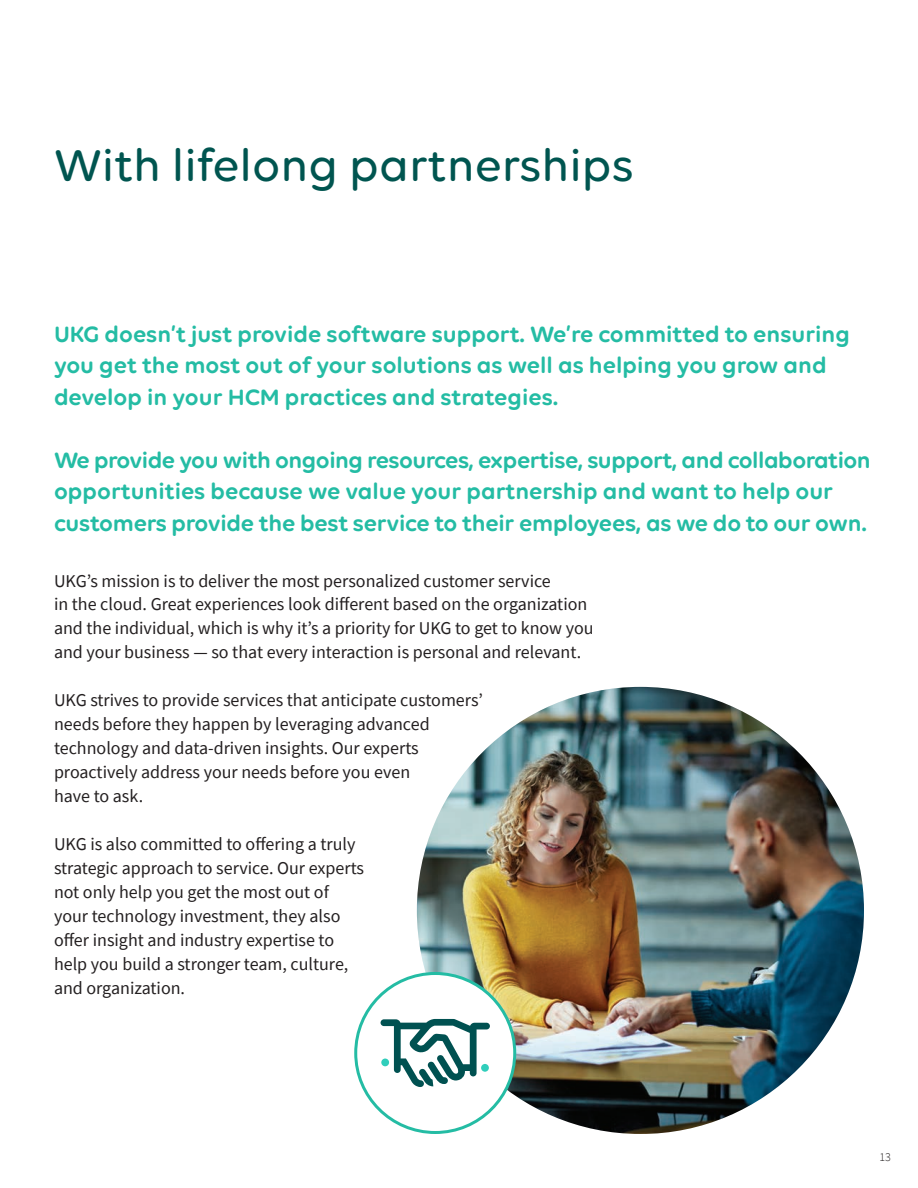
<style>
.page{position:relative;width:918px;height:1188px;background:#fff}
.page>*{position:absolute;margin:0;border:0;box-sizing:border-box;transform-origin:0 0}
.Main_headline_Dark_T{font:500 48px "Volte Rounded";color:#005550}
.Subhead_16_21_Dark_T{font:600 24px/31.5px "Volte Rounded";letter-spacing:-.005em;color:#24bca4}
.Body_text_9_12_Black{font:18px/24px "Source Sans Pro";color:#231f20}
.Page_number{font:300 12px "Source Sans Pro";color:#231f20}
</style>
<div class="page">
<img style="left:417px;top:687px;width:447px;height:447px;border-radius:224px">
<div style="left:356px;top:974px;width:159px;height:158px;background:#fff;border-radius:50%"></div>
<div style="left:354px;top:972px;width:162px;height:162px;border:3px solid #24bca4;border-radius:50%"></div>
<svg style="left:381px;top:1019px;width:109px;height:68px"></svg>
<p class="Main_headline_Dark_T" style="left:54px;top:137px;width:581px">With lifelong partnerships</p>
<p class="Subhead_16_21_Dark_T" style="left:54px;top:318px;width:797px">UKG doesn’t just provide software support. We’re committed to ensuring you get the most out of your solutions as well as helping you grow and develop in your HCM practices and strategies.</p>
<p class="Subhead_16_21_Dark_T" style="left:54px;top:444px;width:818px">We provide you with ongoing resources, expertise, support, and collaboration opportunities because we value your partnership and want to help our customers provide the best service to their employees, as we do to our own.</p>
<p class="Body_text_9_12_Black" style="left:54px;top:568px;width:541px">UKG’s mission is to deliver the most personalized customer service<br>in the cloud. Great experiences look different based on the organization and the individual, which is why it’s a priority for UKG to get to know you and your business — so that every interaction is personal and relevant.</p>
<p class="Body_text_9_12_Black" style="left:54px;top:688px;width:430px">UKG strives to provide services that anticipate customers’ needs before they happen by leveraging advanced technology and data-driven insights. Our experts proactively address your needs before you even<br>have to ask.</p>
<p class="Body_text_9_12_Black" style="left:54px;top:832px;width:312px">UKG is also committed to offering a truly strategic approach to service. Our experts not only help you get the most out of your technology investment, they also offer insight and industry expertise to help you build a stronger team, culture, and organization.</p>
<p class="Page_number" style="left:880px;top:1150px;width:13px">13</p>
</div>
